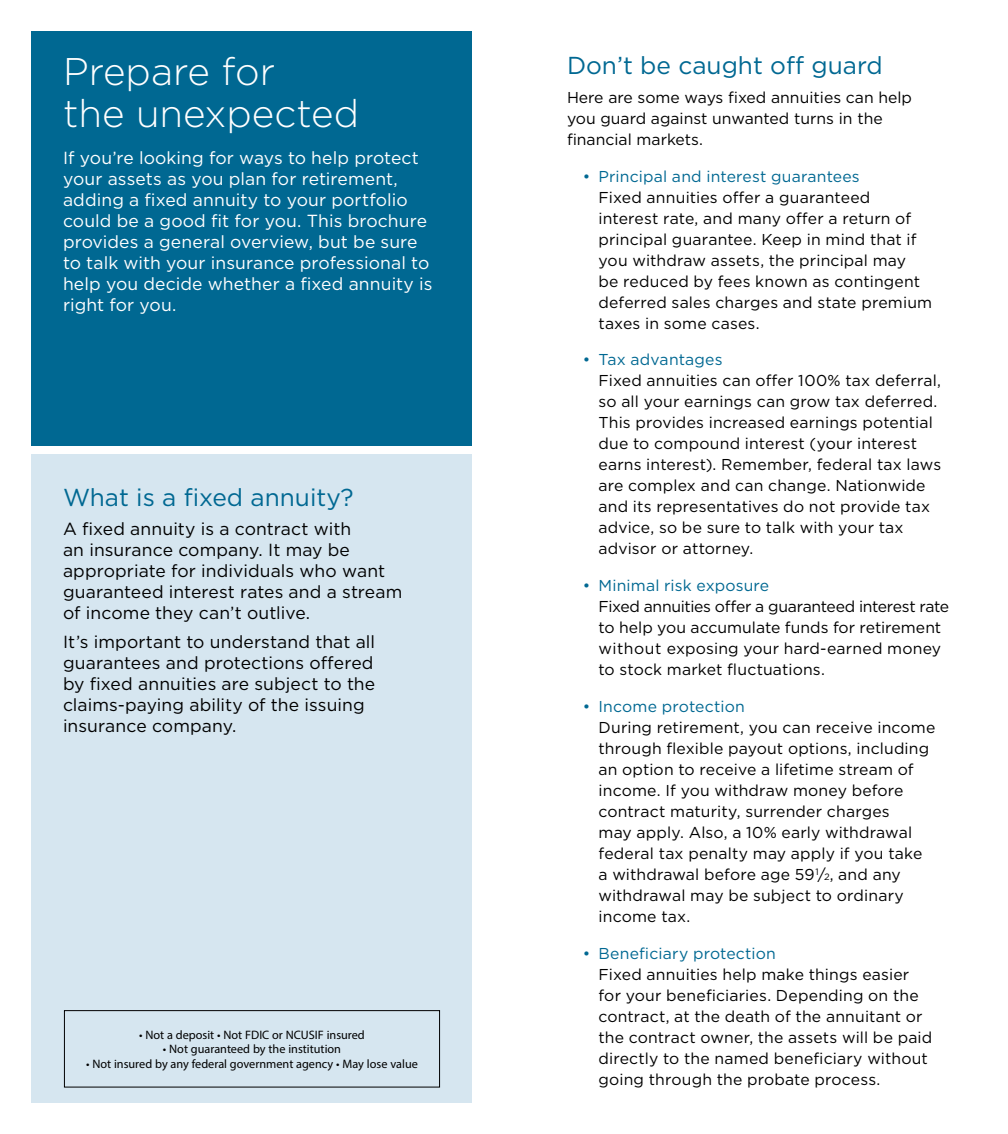
<style>
.page{position:relative;width:1008px;height:1134px;background:#fff}
.page>*{position:absolute;margin:0;border:0;box-sizing:border-box;transform-origin:0 0}
.H1_1{font:300 38.5px/42px "Gotham";color:#fff}
.H2_1{font:24.5px "Gotham";color:#006892}
.t1{font:17.5px/21px "Gotham";letter-spacing:.005em;color:#000}
.t2{font:17.5px/21px "Gotham";letter-spacing:.005em;color:#fff}
.t3{font:15.75px/21px "Gotham";letter-spacing:.01em;color:#000}
.t4{font:15.75px "Gotham";letter-spacing:.01em;color:#006892}
.t5{font:12.25px "Myriad Pro";color:#000}
.s1{font-size:9.1px}
</style>
<div class="page">
<div style="left:32px;top:32px;width:440px;height:414px;background:#006892"></div>
<div style="left:32px;top:454px;width:440px;height:648px;background:#d6e6f0"></div>
<div style="left:64px;top:1010px;width:376px;height:78px;border:1px solid #000"></div>
<h1 class="H1_1" style="left:63px;top:50px;width:298px">Prepare for<br>the unexpected</h1>
<p class="t2" style="left:63px;top:147px;width:371px">If you’re looking for ways to help protect your assets as you plan for retirement, adding a fixed annuity to your portfolio could be a good fit for you. This brochure provides a general overview, but be sure to talk with your insurance professional to help you decide whether a fixed annuity is right for you.</p>
<h2 class="H2_1" style="left:63px;top:482px;width:292px">What is a fixed annuity?</h2>
<p class="t1" style="left:63px;top:518px;width:341px">A fixed annuity is a contract with<br>an insurance company. It may be appropriate for individuals who want guaranteed interest rates and a stream of income they can’t outlive.</p>
<p class="t1" style="left:63px;top:631px;width:314px">It’s important to understand that all guarantees and protections offered by fixed annuities are subject to the claims-paying ability of the issuing insurance company.</p>
<p class="t5" style="left:139px;top:1027px;width:227px">• Not a deposit • Not FDIC or NCUSIF insured</p>
<p class="t5" style="left:163px;top:1042px;width:180px">• Not guaranteed by the institution</p>
<p class="t5" style="left:86px;top:1056px;width:333px">• Not insured by any federal government agency • May lose value</p>
<h2 class="H2_1" style="left:567px;top:50px;width:317px">Don’t be caught off guard</h2>
<p class="t3" style="left:567px;top:86px;width:347px">Here are some ways fixed annuities can help you guard against unwanted turns in the financial markets.</p>
<p class="t4" style="left:583px;top:166px;width:279px">• Principal and interest guarantees</p>
<p class="t3" style="left:598px;top:186px;width:335px">Fixed annuities offer a guaranteed interest rate, and many offer a return of principal guarantee. Keep in mind that if you withdraw assets, the principal may<br>be reduced by fees known as contingent deferred sales charges and state premium taxes in some cases.</p>
<p class="t4" style="left:583px;top:350px;width:141px">• Tax advantages</p>
<p class="t3" style="left:598px;top:370px;width:344px">Fixed annuities can offer 100% tax deferral, so all your earnings can grow tax deferred.<br>This provides increased earnings potential due to compound interest (your interest earns interest). Remember, federal tax laws are complex and can change. Nationwide and its representatives do not provide tax advice, so be sure to talk with your tax advisor or attorney.</p>
<p class="t4" style="left:583px;top:575px;width:188px">• Minimal risk exposure</p>
<p class="t3" style="left:598px;top:596px;width:352px">Fixed annuities offer a guaranteed interest rate to help you accumulate funds for retirement without exposing your hard-earned money to stock market fluctuations.</p>
<p class="t4" style="left:583px;top:696px;width:164px">• Income protection</p>
<p class="t3" style="left:598px;top:716px;width:339px">During retirement, you can receive income through flexible payout options, including an option to receive a lifetime stream of income. If you withdraw money before contract maturity, surrender charges<br>may apply. Also, a 10% early withdrawal federal tax penalty may apply if you take<br>a withdrawal before age 59<sup>1</sup>/<span class="s1">2</span>, and any withdrawal may be subject to ordinary income tax.</p>
<p class="t4" style="left:583px;top:943px;width:195px">• Beneficiary protection</p>
<p class="t3" style="left:598px;top:963px;width:335px">Fixed annuities help make things easier for your beneficiaries. Depending on the contract, at the death of the annuitant or the contract owner, the assets will be paid directly to the named beneficiary without going through the probate process.</p>
</div>
